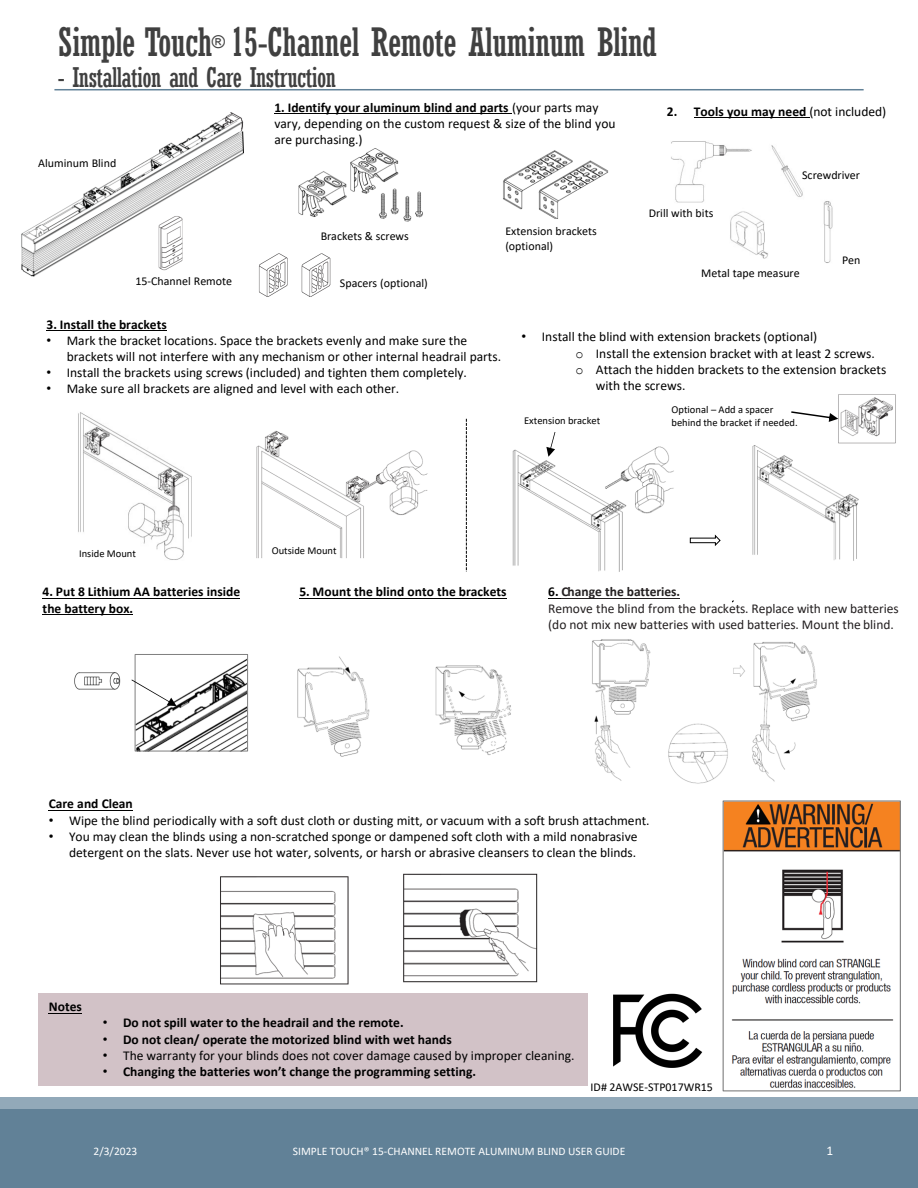
<style>
.page{position:relative;width:918px;height:1188px;background:#fff}
.page>*{position:absolute;margin:0;border:0;box-sizing:border-box;transform-origin:0 0}
.t1{font:condensed 39px "Rockwell";letter-spacing:-.015em;color:#404040}
.t2{font:condensed 27px "Rockwell";letter-spacing:-.025em;color:#404040}
.t3{font:13.5px/16.2px "Calibri";color:#000}
.t4{font:700 13.5px/16.2px "Calibri";color:#000}
.t5{font:13.5px/16.2px "Calibri";letter-spacing:-.005em;color:#231f20}
.t6{font:13.35px "Calibri";color:#fff}
.t7{font:12px/14.4px "Calibri";color:#000}
.t8{font:11.55px "Calibri";color:#fff}
.t9{font:10.5px/12.6px "Calibri";letter-spacing:-.005em;color:#000}
.s1{font-weight:700}
.s2{font-weight:400}
.s3{font-family:"Arial"}
.s4{font-family:"Courier New"}
.s5{font-weight:700;color:#000}
.s6{font-family:"Arial";font-weight:400}
</style>
<div class="page">
<div style="left:0;top:1109px;width:918px;height:79px;background:#618197"></div>
<div style="left:0;top:1097px;width:918px;height:11px;background:#92a9b9"></div>
<img style="left:21px;top:112px;width:223px;height:165px">
<img style="left:298px;top:148px;width:125px;height:74px">
<img style="left:74px;top:672px;width:47px;height:18px">
<hr style="left:274px;top:113px;width:238px;height:1px;background:#000">
<hr style="left:694px;top:117px;width:115px;height:1px;background:#000">
<img style="left:259px;top:253px;width:72px;height:44px">
<img style="left:503px;top:150px;width:106px;height:69px">
<img style="left:671px;top:141px;width:162px;height:122px">
<img style="left:78px;top:412px;width:114px;height:148px">
<img style="left:256px;top:430px;width:172px;height:129px">
<img style="left:512px;top:446px;width:162px;height:126px">
<img style="left:752px;top:445px;width:107px;height:116px">
<img style="left:838px;top:394px;width:58px;height:50px">
<svg style="left:690px;top:534px;width:31px;height:12px"></svg>
<svg style="left:546px;top:432px;width:9px;height:25px"></svg>
<svg style="left:791px;top:411px;width:47px;height:11px"></svg>
<svg style="left:466px;top:419px;width:1px;height:153px"></svg>
<hr style="left:43px;top:598px;width:197px;height:1px;background:#000">
<hr style="left:43px;top:614px;width:90px;height:1px;background:#000">
<hr style="left:299px;top:598px;width:208px;height:1px;background:#000">
<svg style="left:548px;top:598px;width:14px;height:1px"></svg>
<hr style="left:562px;top:598px;width:118px;height:1px;background:#231f20">
<hr style="left:49px;top:810px;width:84px;height:1px;background:#000">
<img style="left:220px;top:876px;width:129px;height:108px">
<img style="left:403px;top:873px;width:135px;height:109px">
<svg style="left:242px;top:131px;width:2px;height:22px"></svg>
<img style="left:158px;top:216px;width:24px;height:55px">
<img style="left:137px;top:659px;width:109px;height:90px">
<div style="left:135px;top:654px;width:113px;height:97px;border:1px solid #7f7f7f"></div>
<svg style="left:131px;top:680px;width:46px;height:26px"></svg>
<img style="left:592px;top:639px;width:225px;height:145px">
<img style="left:297px;top:656px;width:214px;height:101px">
<hr style="left:54px;top:89px;width:810px;height:1px;background:#618197">
<div style="left:38px;top:993px;width:550px;height:93px;background:#d2c2c7"></div>
<hr style="left:49px;top:1013px;width:33px;height:1px;background:#000">
<hr style="left:47px;top:330px;width:120px;height:1px;background:#000">
<img style="left:725px;top:802px;width:174px;height:286px">
<div style="left:723px;top:800px;width:178px;height:291px;border:1px solid #7f7f7f"></div>
<img style="left:613px;top:993px;width:89px;height:75px">
<h1 class="t1" style="left:58px;top:20px;width:601px">Simple Touch<sup>®</sup> 15-Channel Remote Aluminum Blind</h1>
<h2 class="t2" style="left:58px;top:61px;width:280px">- Installation and Care Instruction</h2>
<p class="t3" style="left:274px;top:100px;width:343px"><span class="s1">1. Identify your aluminum blind and parts</span> (your parts may vary, depending on the custom request &amp; size of the blind you are purchasing.)</p>
<p class="t4" style="left:667px;top:104px;width:221px">2. Tools you may need <span class="s2">(not included)</span></p>
<p class="t7" style="left:38px;top:156px;width:80px">Aluminum Blind</p>
<p class="t7" style="left:135px;top:275px;width:98px">15‐Channel Remote</p>
<p class="t7" style="left:321px;top:229px;width:90px">Brackets &amp; screws</p>
<p class="t7" style="left:340px;top:277px;width:89px">Spacers (optional)</p>
<p class="t7" style="left:505px;top:225px;width:93px">Extension brackets (optional)</p>
<p class="t7" style="left:649px;top:207px;width:66px">Drill with bits</p>
<p class="t7" style="left:802px;top:169px;width:59px">Screwdriver</p>
<p class="t7" style="left:842px;top:253px;width:20px">Pen</p>
<p class="t7" style="left:701px;top:267px;width:100px">Metal tape measure</p>
<p class="t4" style="left:47px;top:317px;width:122px">3. Install the brackets</p>
<p class="t3" style="left:67px;top:333px;width:436px;text-indent:-20px"><span class="s3">•</span> Mark the bracket locations. Space the brackets evenly and make sure the brackets will not interfere with any mechanism or other internal headrail parts.</p>
<p class="t3" style="left:47px;top:366px;width:422px"><span class="s3">•</span> Install the brackets using screws (included) and tighten them completely.</p>
<p class="t3" style="left:47px;top:382px;width:354px"><span class="s3">•</span> Make sure all brackets are aligned and level with each other.</p>
<p class="t3" style="left:522px;top:330px;width:297px"><span class="s3">•</span> Install the blind with extension brackets (optional)</p>
<p class="t3" style="left:576px;top:346px;width:301px"><span class="s4">o</span> Install the extension bracket with at least 2 screws.</p>
<p class="t3" style="left:576px;top:362px;width:312px"><span class="s4">o</span> Attach the hidden brackets to the extension brackets</p>
<p class="t3" style="left:596px;top:379px;width:91px">with the screws.</p>
<p class="t9" style="left:524px;top:415px;width:78px">Extension bracket</p>
<p class="t9" style="left:672px;top:404px;width:128px">Optional – Add a spacer behind the bracket if needed.</p>
<p class="t9" style="left:79px;top:548px;width:58px">Inside Mount</p>
<p class="t9" style="left:272px;top:545px;width:66px">Outside Mount</p>
<p class="t4" style="left:43px;top:585px;width:199px">4. Put 8 Lithium AA batteries inside the battery box.</p>
<p class="t4" style="left:299px;top:585px;width:209px">5. Mount the blind onto the brackets</p>
<p class="t5" style="left:548px;top:585px;width:352px"><span class="s5">6.</span> <span class="s1">Change the batteries.<br></span>Remove the blind from the brackets. Replace with new batteries (do not mix new batteries with used batteries. Mount the blind.</p>
<p class="t4" style="left:49px;top:797px;width:86px">Care and Clean</p>
<p class="t3" style="left:49px;top:813px;width:602px"><span class="s3">•</span> Wipe the blind periodically with a soft dust cloth or dusting mitt, or vacuum with a soft brush attachment.</p>
<p class="t3" style="left:49px;top:829px;width:590px;text-align:right"><span class="s3">•</span> You may clean the blinds using a non‐scratched sponge or dampened soft cloth with a mild nonabrasive detergent on the slats. Never use hot water, solvents, or harsh or abrasive cleansers to clean the blinds.</p>
<p class="t4" style="left:49px;top:1000px;width:35px">Notes</p>
<p class="t4" style="left:103px;top:1016px;width:302px"><span class="s6">•</span> Do not spill water to the headrail and the remote.</p>
<p class="t4" style="left:103px;top:1032px;width:350px"><span class="s6">•</span> Do not clean/ operate the motorized blind with wet hands</p>
<p class="t3" style="left:103px;top:1048px;width:473px"><span class="s3">•</span> The warranty for your blinds does not cover damage caused by improper cleaning.</p>
<p class="t4" style="left:103px;top:1065px;width:375px"><span class="s6">•</span> Changing the batteries won’t change the programming setting.</p>
<p class="t7" style="left:591px;top:1081px;width:124px">ID# 2AWSE‐STP017WR15</p>
<p class="t8" style="left:94px;top:1146px;width:45px">2/3/2023</p>
<p class="t8" style="left:293px;top:1146px;width:334px">SIMPLE TOUCH® 15‐CHANNEL REMOTE ALUMINUM BLIND USER GUIDE</p>
<p class="t6" style="left:827px;top:1145px;width:8px">1</p>
</div>
